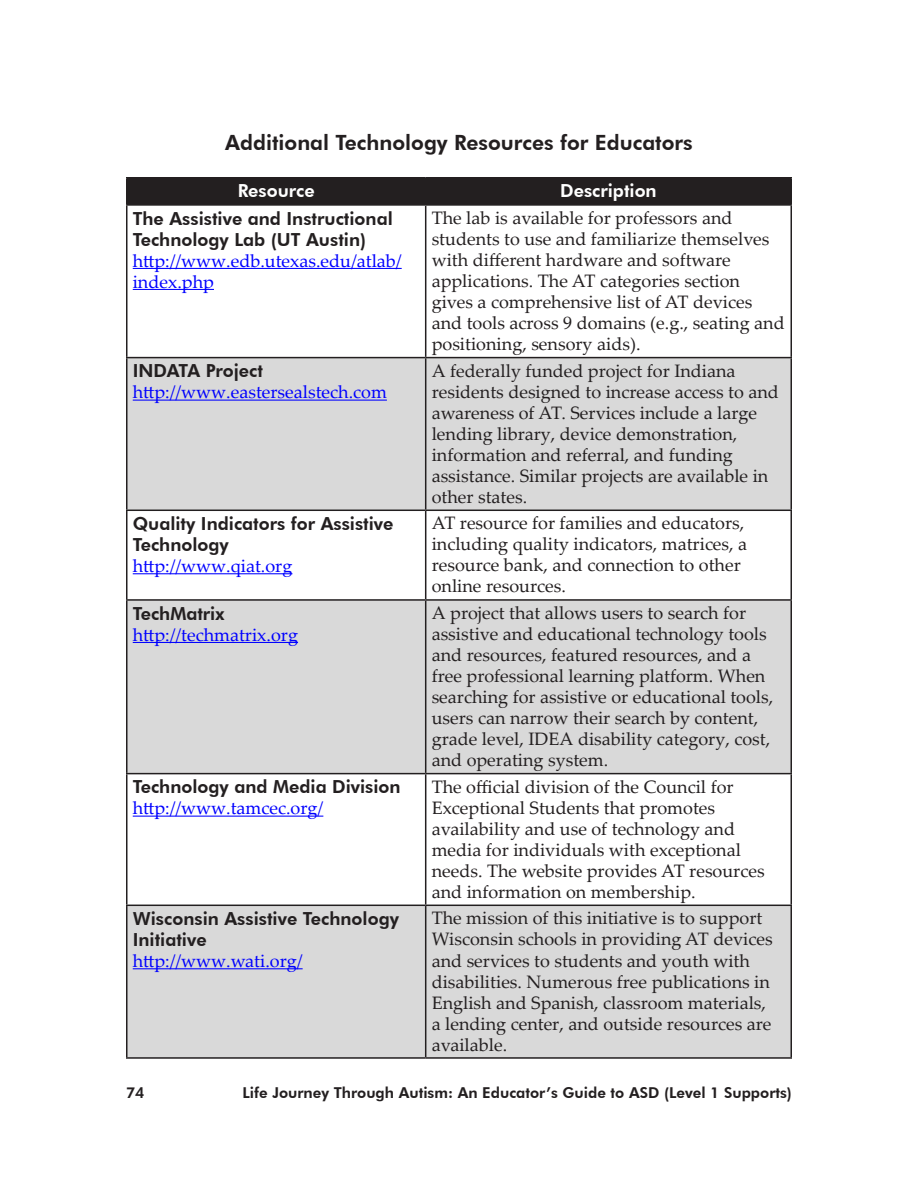
<style>
.page{position:relative;width:918px;height:1188px;background:#fff}
.page>*{position:absolute;margin:0;border:0;box-sizing:border-box;transform-origin:0 0}
.t1{font:800 21px "Futura BT";color:#231f20}
.t2{font:18px/21px "Palatino Linotype";color:#231f20}
.t3{font:800 18px/21px "Futura BT";color:#231f20}
.t4{font:18px/21px "Palatino Linotype";color:#00f}
.t5{font:800 18px "Futura BT";color:#fff}
.t6{font:800 15px "Futura BT";color:#231f20}
</style>
<div class="page">
<svg style="left:128px;top:358px;width:662px;height:699px;fill:#d9d9d9"></svg>
<hr style="left:126px;top:177px;width:300px;height:1px;background:#231f20">
<hr style="left:126px;top:179px;width:2px;height:25px;background:#231f20">
<hr style="left:426px;top:177px;width:366px;height:1px;background:#231f20">
<div style="left:127px;top:178px;width:664px;height:26px;background:#231f20"></div>
<hr style="left:790px;top:179px;width:2px;height:25px;background:#231f20">
<hr style="left:126px;top:204px;width:300px;height:2px;background:#231f20">
<hr style="left:126px;top:206px;width:2px;height:151px;background:#231f20">
<hr style="left:426px;top:204px;width:366px;height:2px;background:#231f20">
<hr style="left:425px;top:206px;width:1px;height:151px;background:#231f20">
<hr style="left:790px;top:206px;width:2px;height:151px;background:#231f20">
<hr style="left:126px;top:357px;width:300px;height:1px;background:#231f20">
<hr style="left:126px;top:358px;width:2px;height:152px;background:#231f20">
<hr style="left:426px;top:357px;width:366px;height:1px;background:#231f20">
<hr style="left:425px;top:358px;width:1px;height:152px;background:#231f20">
<hr style="left:790px;top:358px;width:2px;height:152px;background:#231f20">
<hr style="left:126px;top:510px;width:300px;height:1px;background:#231f20">
<hr style="left:126px;top:511px;width:2px;height:88px;background:#231f20">
<hr style="left:426px;top:510px;width:366px;height:1px;background:#231f20">
<hr style="left:425px;top:511px;width:1px;height:88px;background:#231f20">
<hr style="left:790px;top:511px;width:2px;height:88px;background:#231f20">
<hr style="left:126px;top:599px;width:300px;height:2px;background:#231f20">
<hr style="left:126px;top:601px;width:2px;height:172px;background:#231f20">
<hr style="left:426px;top:599px;width:366px;height:2px;background:#231f20">
<hr style="left:425px;top:601px;width:1px;height:172px;background:#231f20">
<hr style="left:790px;top:601px;width:2px;height:172px;background:#231f20">
<hr style="left:126px;top:773px;width:300px;height:1px;background:#231f20">
<hr style="left:126px;top:774px;width:2px;height:131px;background:#231f20">
<hr style="left:426px;top:773px;width:366px;height:1px;background:#231f20">
<hr style="left:425px;top:774px;width:1px;height:131px;background:#231f20">
<hr style="left:790px;top:774px;width:2px;height:131px;background:#231f20">
<hr style="left:126px;top:905px;width:300px;height:1px;background:#231f20">
<hr style="left:126px;top:906px;width:2px;height:151px;background:#231f20">
<hr style="left:426px;top:905px;width:366px;height:1px;background:#231f20">
<hr style="left:425px;top:906px;width:1px;height:151px;background:#231f20">
<hr style="left:790px;top:906px;width:2px;height:151px;background:#231f20">
<hr style="left:126px;top:1057px;width:300px;height:2px;background:#231f20">
<hr style="left:426px;top:1057px;width:366px;height:2px;background:#231f20">
<hr style="left:133px;top:268px;width:269px;height:1px;background:#00f">
<hr style="left:133px;top:289px;width:81px;height:1px;background:#00f">
<hr style="left:133px;top:400px;width:254px;height:1px;background:#00f">
<hr style="left:133px;top:573px;width:159px;height:1px;background:#00f">
<hr style="left:133px;top:642px;width:165px;height:1px;background:#00f">
<hr style="left:133px;top:816px;width:190px;height:1px;background:#00f">
<hr style="left:133px;top:968px;width:170px;height:1px;background:#00f">
<p class="t1" style="left:225px;top:130px;width:469px">Additional Technology Resources for Educators</p>
<p class="t5" style="left:238px;top:180px;width:79px">Resource</p>
<p class="t5" style="left:560px;top:180px;width:98px">Description</p>
<p class="t3" style="left:133px;top:208px;width:262px">The Assistive and Instructional<br>Technology Lab (UT Austin)</p>
<p class="t4" style="left:133px;top:249px;width:270px">http://www.edb.utexas.edu/atlab/ index.php</p>
<p class="t2" style="left:432px;top:207px;width:355px">The lab is available for professors and students to use and familiarize themselves with different hardware and software applications. The AT categories section gives a comprehensive list of AT devices and tools across 9 domains (e.g., seating and positioning, sensory aids).</p>
<p class="t3" style="left:133px;top:360px;width:132px">INDATA Project</p>
<p class="t4" style="left:133px;top:381px;width:256px">http://www.eastersealstech.com</p>
<p class="t2" style="left:432px;top:359px;width:349px">A federally funded project for Indiana residents designed to increase access to and awareness of AT. Services include a large lending library, device demonstration, information and referral, and funding assistance. Similar projects are available in other states.</p>
<p class="t3" style="left:133px;top:513px;width:262px">Quality Indicators for Assistive<br>Technology</p>
<p class="t4" style="left:133px;top:555px;width:161px">http://www.qiat.org</p>
<p class="t2" style="left:432px;top:512px;width:317px">AT resource for families and educators, including quality indicators, matrices, a resource bank, and connection to other online resources.</p>
<p class="t3" style="left:133px;top:603px;width:93px">TechMatrix</p>
<p class="t4" style="left:133px;top:623px;width:167px">http://techmatrix.org</p>
<p class="t2" style="left:432px;top:602px;width:343px">A project that allows users to search for assistive and educational technology tools and resources, featured resources, and a free professional learning platform. When searching for assistive or educational tools, users can narrow their search by content, grade level, IDEA disability category, cost, and operating system.</p>
<p class="t3" style="left:133px;top:776px;width:269px">Technology and Media Division</p>
<p class="t4" style="left:133px;top:797px;width:192px">http://www.tamcec.org/</p>
<p class="t2" style="left:432px;top:775px;width:334px">The official division of the Council for Exceptional Students that promotes availability and use of technology and media for individuals with exceptional needs. The website provides AT resources and information on membership.</p>
<p class="t3" style="left:133px;top:908px;width:268px">Wisconsin Assistive Technology<br>Initiative</p>
<p class="t4" style="left:133px;top:950px;width:171px">http://www.wati.org/</p>
<p class="t2" style="left:432px;top:907px;width:343px">The mission of this initiative is to support Wisconsin schools in providing AT devices and services to students and youth with disabilities. Numerous free publications in English and Spanish, classroom materials, a lending center, and outside resources are available.</p>
<p class="t6" style="left:126px;top:1084px;width:20px">74</p>
<p class="t6" style="left:243px;top:1084px;width:551px">Life Journey Through Autism: An Educator’s Guide to ASD (Level 1 Supports)</p>
</div>
